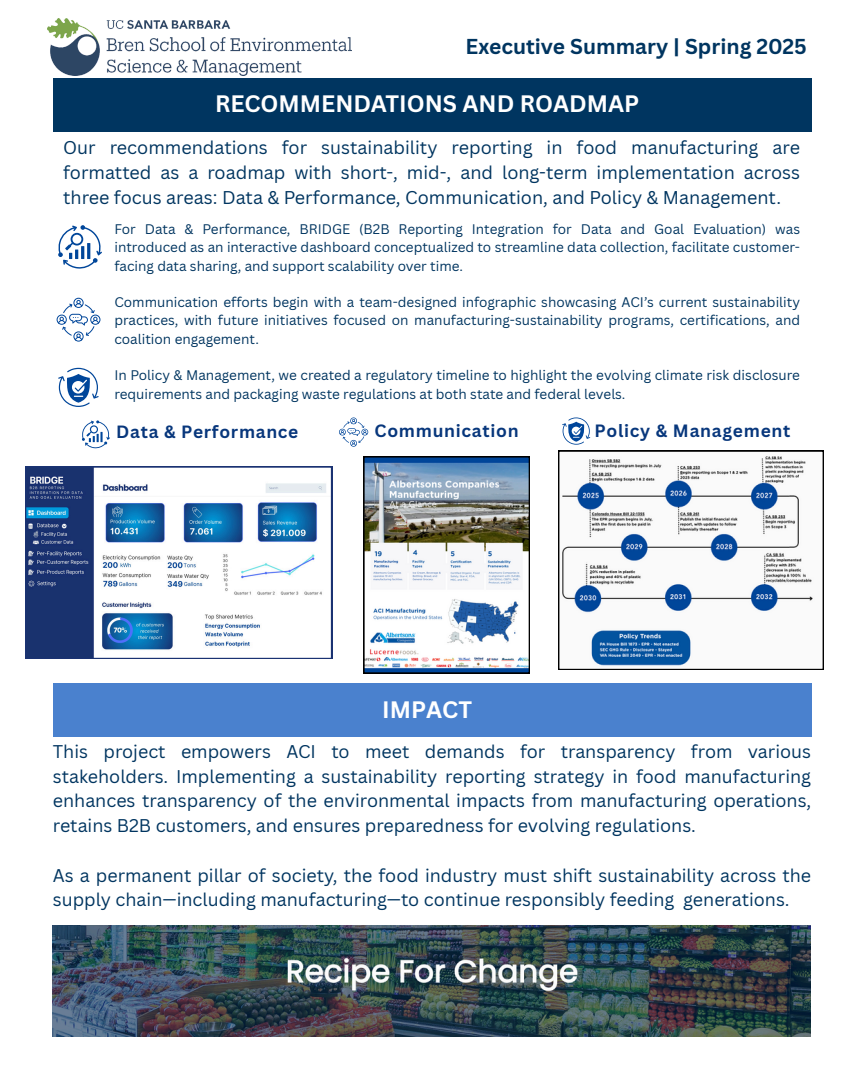
<style>
.page{position:relative;width:864px;height:1080px;background:#fff}
.page>*{position:absolute;margin:0;border:0;box-sizing:border-box;transform-origin:0 0}
.t1{font:700 23.1px "Canva Sans";color:#fff}
.t2{font:700 21px "Canva Sans";color:#003560}
.t3{font:18px/24.8px "Canva Sans";color:#003560;text-align:justify}
.t4{font:17.85px/24.8px "Canva Sans";color:#003560;text-align:justify}
.t5{font:700 17.4px "Canva Sans";letter-spacing:.04em;color:#08377c}
.t6{font:700 17.25px "Canva Sans";letter-spacing:.04em;color:#08377c}
.t7{font:13.5px/18.3px "Canva Sans";color:#003560;text-align:justify}
</style>
<div class="page">
<div style="left:53px;top:79px;width:758px;height:53px;background:#003560"></div>
<img style="left:48px;top:18px;width:304px;height:58px">
<svg style="left:82px;top:420px;width:28px;height:29px"></svg>
<svg style="left:339px;top:417px;width:29px;height:30px"></svg>
<svg style="left:562px;top:417px;width:28px;height:28px"></svg>
<svg style="left:25px;top:467px;width:307px;height:192px"></svg>
<div style="left:53px;top:684px;width:758px;height:53px;background:#4a81ce"></div>
<img style="left:52px;top:925px;width:759px;height:112px">
<img style="left:364px;top:456px;width:166px;height:217px">
<svg style="left:558px;top:451px;width:266px;height:219px"></svg>
<svg style="left:58px;top:225px;width:44px;height:44px"></svg>
<svg style="left:57px;top:298px;width:43px;height:44px"></svg>
<svg style="left:58px;top:368px;width:41px;height:39px"></svg>
<p class="t2" style="left:466px;top:31px;width:343px">Executive Summary | Spring 2025</p>
<p class="t1" style="left:215px;top:88px;width:426px">RECOMMENDATIONS AND ROADMAP</p>
<p class="t3" style="left:63px;top:135px;width:738px">Our recommendations for sustainability reporting in food manufacturing are formatted as a roadmap with short-, mid-, and long-term implementation across three focus areas: Data &amp; Performance, Communication, and Policy &amp; Management.</p>
<h3 class="t7" style="left:114px;top:220px;width:687px">For Data &amp; Performance, BRIDGE (B2B Reporting Integration for Data and Goal Evaluation) was introduced as an interactive dashboard conceptualized to streamline data collection, facilitate customer&shy;facing data sharing, and support scalability over time.</h3>
<h3 class="t7" style="left:114px;top:293px;width:687px">Communication efforts begin with a team-designed infographic showcasing ACI’s current sustainability practices, with future initiatives focused on manufacturing-sustainability programs, certifications, and coalition engagement.</h3>
<h3 class="t7" style="left:114px;top:366px;width:687px">In Policy &amp; Management, we created a regulatory timeline to highlight the evolving climate risk disclosure requirements and packaging waste regulations at both state and federal levels.</h3>
<p class="t6" style="left:116px;top:419px;width:184px">Data &amp; Performance</p>
<p class="t5" style="left:374px;top:418px;width:146px">Communication</p>
<p class="t5" style="left:594px;top:419px;width:198px">Policy &amp; Management</p>
<p class="t1" style="left:382px;top:693px;width:91px">IMPACT</p>
<p class="t4" style="left:53px;top:738px;width:760px">This project empowers ACI to meet demands for transparency from various stakeholders. Implementing a sustainability reporting strategy in food manufacturing enhances transparency of the environmental impacts from manufacturing operations, retains B2B customers, and ensures preparedness for evolving regulations.</p>
<p class="t4" style="left:53px;top:862px;width:760px">As a permanent pillar of society, the food industry must shift sustainability across the supply chain—including manufacturing—to continue responsibly feeding generations.</p>
</div>
